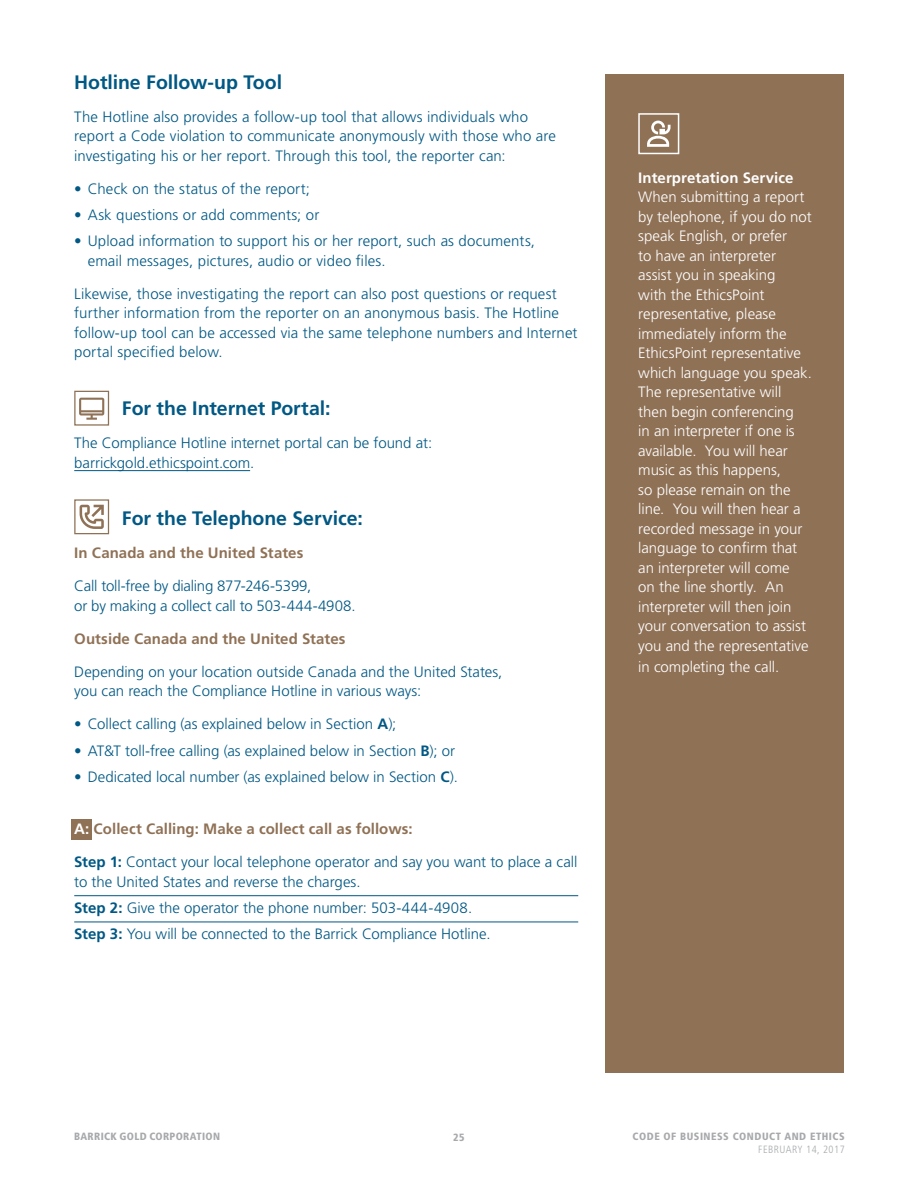
<style>
.page{position:relative;width:918px;height:1188px;background:#fff}
.page>*{position:absolute;margin:0;border:0;box-sizing:border-box;transform-origin:0 0}
.t1{font:700 19.5px "Frutiger LT Std";letter-spacing:-.005em;color:#005884}
.t2{font:300 15px/19.5px "Frutiger LT Std";letter-spacing:.005em;color:#005884}
.t3{font:300 15px/19.5px "Frutiger LT Std";color:#fff}
.t4{font:700 15px "Frutiger LT Std";letter-spacing:.005em;color:#8f7156}
.t5{font:300 15px/19.5px "Frutiger LT Std";letter-spacing:-.015em;color:#005884}
.t6{font:700 15px "Frutiger LT Std";letter-spacing:.005em;color:#fff}
.t7{font:900 condensed 10.5px "Frutiger LT Std";letter-spacing:.05em;color:#a7a9ac}
.t8{font:900 condensed 10.5px "Frutiger LT Std";letter-spacing:.03em;color:#a7a9ac}
.t9{font:300 condensed 10.5px "Frutiger LT Std";letter-spacing:.05em;color:#a7a9ac}
.s1{font-weight:700}
.s2{color:#fff}
</style>
<div class="page">
<div style="left:71px;top:820px;width:21px;height:20px;background:#8f7156"></div>
<hr style="left:74px;top:470px;width:176px;height:1px;background:#005884">
<hr style="left:74px;top:895px;width:504px;height:1px;background:#005884">
<hr style="left:74px;top:922px;width:504px;height:1px;background:#005884">
<div style="left:605px;top:74px;width:239px;height:999px;background:#8f7156"></div>
<div style="left:638px;top:113px;width:41px;height:41px;border:2px solid #fff"></div>
<svg style="left:647px;top:121px;width:24px;height:26px"></svg>
<svg style="left:80px;top:505px;width:24px;height:24px"></svg>
<div style="left:74px;top:499px;width:35px;height:35px;border:1px solid #8f7156"></div>
<div style="left:74px;top:391px;width:35px;height:35px;border:1px solid #8f7156"></div>
<svg style="left:79px;top:398px;width:25px;height:22px"></svg>
<h1 class="t1" style="left:74px;top:71px;width:209px">Hotline Follow-up Tool</h1>
<p class="t2" style="left:74px;top:107px;width:483px">The Hotline also provides a follow-up tool that allows individuals who report a Code violation to communicate anonymously with those who are investigating his or her report. Through this tool, the reporter can:</p>
<p class="t2" style="left:74px;top:179px;width:237px">• Check on the status of the report;</p>
<p class="t2" style="left:74px;top:205px;width:247px">• Ask questions or add comments; or</p>
<p class="t2" style="left:88px;top:232px;width:449px;text-indent:-13px">• Upload information to support his or her report, such as documents, email messages, pictures, audio or video files.</p>
<p class="t2" style="left:74px;top:284px;width:505px">Likewise, those investigating the report can also post questions or request further information from the reporter on an anonymous basis. The Hotline follow-up tool can be accessed via the same telephone numbers and Internet portal specified below.</p>
<h1 class="t1" style="left:122px;top:397px;width:210px">For the Internet Portal:</h1>
<p class="t2" style="left:74px;top:433px;width:360px">The Compliance Hotline internet portal can be found at: barrickgold.ethicspoint.com.</p>
<h1 class="t1" style="left:122px;top:507px;width:242px">For the Telephone Service:</h1>
<p class="t4" style="left:74px;top:544px;width:231px">In Canada and the United States</p>
<p class="t5" style="left:74px;top:577px;width:283px">Call toll-free by dialing 877-246-5399,<br>or by making a collect call to 503-444-4908.</p>
<p class="t4" style="left:74px;top:630px;width:273px">Outside Canada and the United States</p>
<p class="t2" style="left:74px;top:662px;width:430px">Depending on your location outside Canada and the United States, you can reach the Compliance Hotline in various ways:</p>
<p class="t2" style="left:74px;top:715px;width:324px">• Collect calling (as explained below in Section <span class="s1">A</span>);</p>
<p class="t2" style="left:74px;top:741px;width:382px">• AT&amp;T toll-free calling (as explained below in Section <span class="s1">B</span>); or</p>
<p class="t2" style="left:74px;top:767px;width:385px">• Dedicated local number (as explained below in Section <span class="s1">C</span>).</p>
<p class="t4" style="left:74px;top:820px;width:340px"><span class="s2">A:</span> Collect Calling: Make a collect call as follows:</p>
<p class="t2" style="left:74px;top:853px;width:505px"><span class="s1">Step 1:</span> Contact your local telephone operator and say you want to place a call to the United States and reverse the charges.</p>
<p class="t2" style="left:74px;top:895px;width:418px;line-height:26.2px"><span class="s1">Step 2:</span> Give the operator the phone number: 503-444-4908.<br><span class="s1">Step 3:</span> You will be connected to the Barrick Compliance Hotline.</p>
<p class="t6" style="left:638px;top:169px;width:157px">Interpretation Service</p>
<p class="t3" style="left:638px;top:187px;width:175px">When submitting a report by telephone, if you do not speak English, or prefer<br>to have an interpreter assist you in speaking<br>with the EthicsPoint representative, please immediately inform the<br>EthicsPoint representative which language you speak.<br>The representative will then begin conferencing<br>in an interpreter if one is available. You will hear music as this happens,<br>so please remain on the line. You will then hear a recorded message in your language to confirm that an interpreter will come<br>on the line shortly. An interpreter will then join your conversation to assist you and the representative</p>
<p class="t3" style="left:638px;top:658px;width:142px">in completing the call.</p>
<p class="t8" style="left:74px;top:1130px;width:147px">BARRICK GOLD CORPORATION</p>
<p class="t7" style="left:453px;top:1131px;width:13px">25</p>
<p class="t7" style="left:633px;top:1130px;width:214px">CODE OF BUSINESS CONDUCT AND ETHICS</p>
<p class="t9" style="left:758px;top:1143px;width:88px">FEBRUARY 14, 2017</p>
</div>
